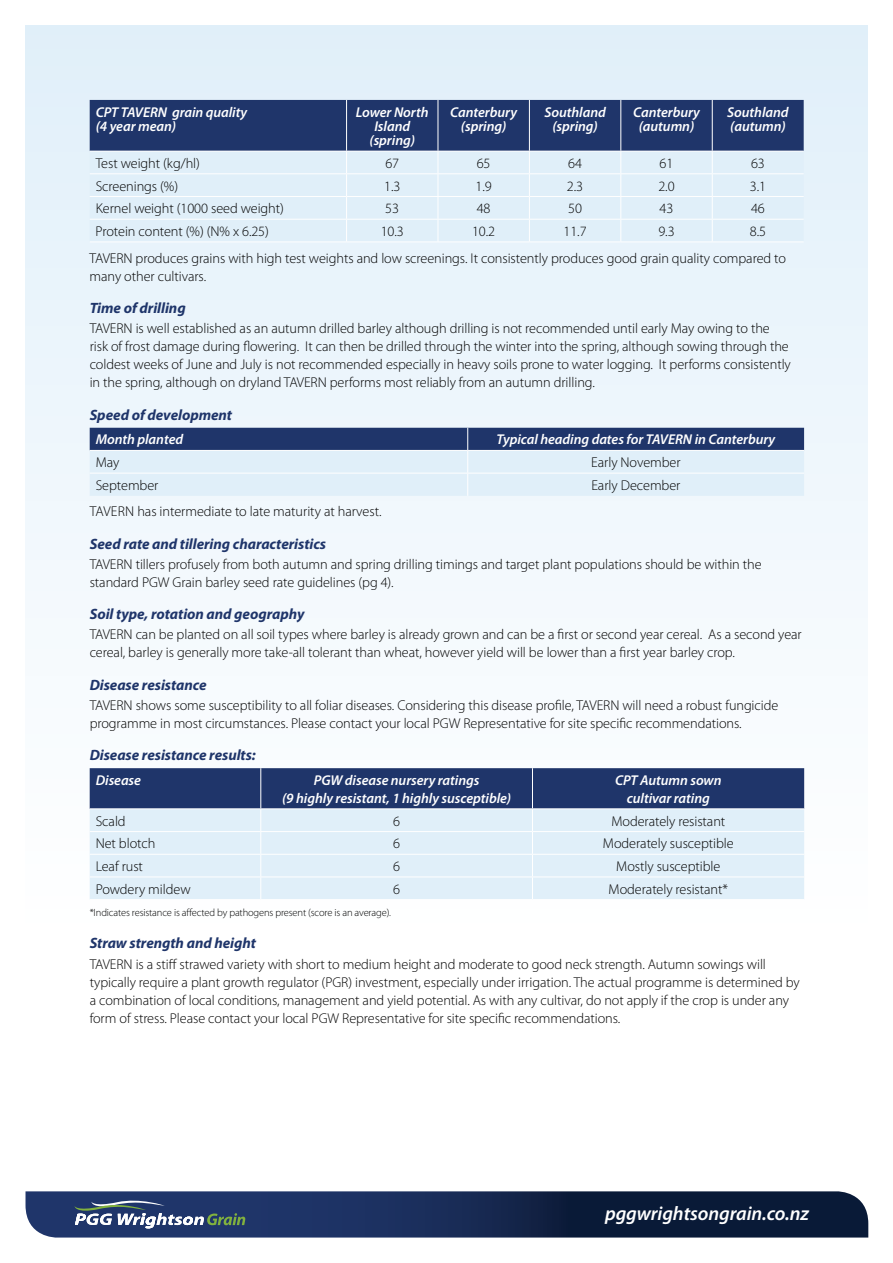
<style>
.page{position:relative;width:893px;height:1263px;background:#fff}
.page>*{position:absolute;margin:0;border:0;box-sizing:border-box;transform-origin:0 0}
.t1{font:italic 600 19.65px "Myriad Pro";letter-spacing:-.005em;color:#fff}
.t2{font:italic 700 15px "Myriad Pro";letter-spacing:-.005em;color:#1f356a}
.t3{font:300 14.25px/18px "Myriad Pro";letter-spacing:-.005em;color:#000}
.t4{font:italic 600 14.25px/14.2px "Myriad Pro";letter-spacing:-.005em;color:#fff;text-align:center}
.t5{font:300 10.5px "Myriad Pro";letter-spacing:-.015em;color:#000}
</style>
<div class="page">
<div style="left:26px;top:26px;width:841px;height:1143px;background:linear-gradient(to bottom,#e2f0fa,#fff)"></div>
<svg style="left:90px;top:100px;width:714px;height:141px;background:#9cadc6"></svg>
<hr style="left:90px;top:241px;width:257px;height:1px;background:#fff">
<hr style="left:347px;top:241px;width:91px;height:1px;background:#fff">
<hr style="left:438px;top:241px;width:91px;height:1px;background:#fff">
<hr style="left:529px;top:241px;width:92px;height:1px;background:#fff">
<hr style="left:621px;top:241px;width:91px;height:1px;background:#fff">
<hr style="left:712px;top:241px;width:92px;height:1px;background:#fff">
<svg style="left:90px;top:428px;width:714px;height:68px;background:#a2b3cb"></svg>
<svg style="left:90px;top:768px;width:714px;height:131px;background:#a6b6cd"></svg>
<hr style="left:90px;top:899px;width:171px;height:1px;background:#fff">
<hr style="left:261px;top:899px;width:271px;height:1px;background:#fff">
<hr style="left:532px;top:899px;width:272px;height:1px;background:#fff">
<svg style="left:26px;top:1191px;width:842px;height:46px;background:#1f3157"></svg>
<p class="t4" style="left:96px;top:104px;width:153px;text-align:left">CPT TAVERN grain quality (4 year mean)</p>
<p class="t4" style="left:356px;top:104px;width:74px">Lower North<br>Island (spring)</p>
<p class="t4" style="left:450px;top:104px;width:68px">Canterbury (spring)</p>
<p class="t4" style="left:544px;top:104px;width:63px">Southland (spring)</p>
<p class="t4" style="left:633px;top:104px;width:68px">Canterbury (autumn)</p>
<p class="t4" style="left:727px;top:104px;width:63px;text-align:left">Southland (autumn)</p>
<p class="t3" style="left:96px;top:154px;width:106px">Test weight (kg/hl)</p>
<p class="t3" style="left:385px;top:154px;width:15px">67</p>
<p class="t3" style="left:477px;top:154px;width:15px">65</p>
<p class="t3" style="left:568px;top:154px;width:15px">64</p>
<p class="t3" style="left:660px;top:154px;width:15px">61</p>
<p class="t3" style="left:751px;top:154px;width:15px">63</p>
<p class="t3" style="left:96px;top:177px;width:84px">Screenings (%)</p>
<p class="t3" style="left:384px;top:177px;width:18px">1.3</p>
<p class="t3" style="left:476px;top:177px;width:18px">1.9</p>
<p class="t3" style="left:567px;top:177px;width:18px">2.3</p>
<p class="t3" style="left:658px;top:177px;width:18px">2.0</p>
<p class="t3" style="left:750px;top:177px;width:18px">3.1</p>
<p class="t3" style="left:96px;top:199px;width:190px">Kernel weight (1000 seed weight)</p>
<p class="t3" style="left:385px;top:199px;width:15px">53</p>
<p class="t3" style="left:477px;top:199px;width:15px">48</p>
<p class="t3" style="left:568px;top:199px;width:15px">50</p>
<p class="t3" style="left:660px;top:199px;width:15px">43</p>
<p class="t3" style="left:751px;top:199px;width:15px">46</p>
<p class="t3" style="left:96px;top:222px;width:175px">Protein content (%) (N% x 6.25)</p>
<p class="t3" style="left:381px;top:222px;width:25px">10.3</p>
<p class="t3" style="left:472px;top:222px;width:25px">10.2</p>
<p class="t3" style="left:563px;top:222px;width:25px">11.7</p>
<p class="t3" style="left:658px;top:222px;width:18px">9.3</p>
<p class="t3" style="left:90px;top:217px;width:698px;line-height:27px;text-indent:660px">8.5<br>TAVERN produces grains with high test weights and low screenings. It consistently produces good grain quality compared to</p>
<p class="t3" style="left:90px;top:267px;width:118px">many other cultivars.</p>
<p class="t2" style="left:90px;top:298px;width:97px">Time of drilling</p>
<p class="t3" style="left:90px;top:319px;width:703px">TAVERN is well established as an autumn drilled barley although drilling is not recommended until early May owing to the risk of frost damage during flowering. It can then be drilled through the winter into the spring, although sowing through the coldest weeks of June and July is not recommended especially in heavy soils prone to water logging. It performs consistently in the spring, although on dryland TAVERN performs most reliably from an autumn drilling.</p>
<p class="t2" style="left:90px;top:405px;width:144px">Speed of development</p>
<p class="t4" style="left:96px;top:432px;width:89px">Month planted</p>
<p class="t4" style="left:496px;top:432px;width:280px">Typical heading dates for TAVERN in Canterbury</p>
<p class="t3" style="left:96px;top:453px;width:25px">May</p>
<p class="t3" style="left:591px;top:453px;width:91px">Early November</p>
<p class="t3" style="left:96px;top:476px;width:64px">September</p>
<p class="t3" style="left:591px;top:476px;width:91px">Early December</p>
<p class="t3" style="left:90px;top:502px;width:293px">TAVERN has intermediate to late maturity at harvest.</p>
<p class="t2" style="left:90px;top:534px;width:238px">Seed rate and tillering characteristics</p>
<p class="t3" style="left:90px;top:555px;width:673px">TAVERN tillers profusely from both autumn and spring drilling timings and target plant populations should be within the standard PGW Grain barley seed rate guidelines (pg 4).</p>
<p class="t2" style="left:90px;top:604px;width:216px">Soil type, rotation and geography</p>
<p class="t3" style="left:90px;top:625px;width:714px">TAVERN can be planted on all soil types where barley is already grown and can be a first or second year cereal. As a second year cereal, barley is generally more take-all tolerant than wheat, however yield will be lower than a first year barley crop.</p>
<p class="t2" style="left:90px;top:675px;width:118px">Disease resistance</p>
<p class="t3" style="left:90px;top:696px;width:690px">TAVERN shows some susceptibility to all foliar diseases. Considering this disease profile, TAVERN will need a robust fungicide programme in most circumstances. Please contact your local PGW Representative for site specific recommendations.</p>
<p class="t2" style="left:90px;top:745px;width:168px">Disease resistance results:</p>
<p class="t4" style="left:96px;top:773px;width:47px">Disease</p>
<p class="t4" style="left:282px;top:771px;width:231px;line-height:18px">PGW disease nursery ratings<br>(9 highly resistant, 1 highly susceptible)</p>
<p class="t4" style="left:615px;top:771px;width:108px;line-height:18px">CPT Autumn sown cultivar rating</p>
<p class="t3" style="left:96px;top:812px;width:31px">Scald</p>
<p class="t3" style="left:393px;top:812px;width:8px">6</p>
<p class="t3" style="left:611px;top:812px;width:115px">Moderately resistant</p>
<p class="t3" style="left:96px;top:834px;width:61px">Net blotch</p>
<p class="t3" style="left:393px;top:834px;width:8px">6</p>
<p class="t3" style="left:603px;top:834px;width:132px">Moderately susceptible</p>
<p class="t3" style="left:96px;top:857px;width:49px">Leaf rust</p>
<p class="t3" style="left:393px;top:857px;width:8px">6</p>
<p class="t3" style="left:616px;top:857px;width:106px">Mostly susceptible</p>
<p class="t3" style="left:96px;top:880px;width:96px">Powdery mildew</p>
<p class="t3" style="left:393px;top:880px;width:8px">6</p>
<p class="t3" style="left:609px;top:880px;width:121px">Moderately resistant*</p>
<p class="t5" style="left:90px;top:906px;width:303px">*Indicates resistance is affected by pathogens present (score is an average).</p>
<p class="t2" style="left:90px;top:933px;width:168px">Straw strength and height</p>
<p class="t3" style="left:90px;top:955px;width:712px">TAVERN is a stiff strawed variety with short to medium height and moderate to good neck strength. Autumn sowings will typically require a plant growth regulator (PGR) investment, especially under irrigation. The actual programme is determined by a combination of local conditions, management and yield potential. As with any cultivar, do not apply if the crop is under any form of stress. Please contact your local PGW Representative for site specific recommendations.</p>
<h1 class="t1" style="left:605px;top:1201px;width:205px">pggwrightsongrain.co.nz</h1>
</div>
